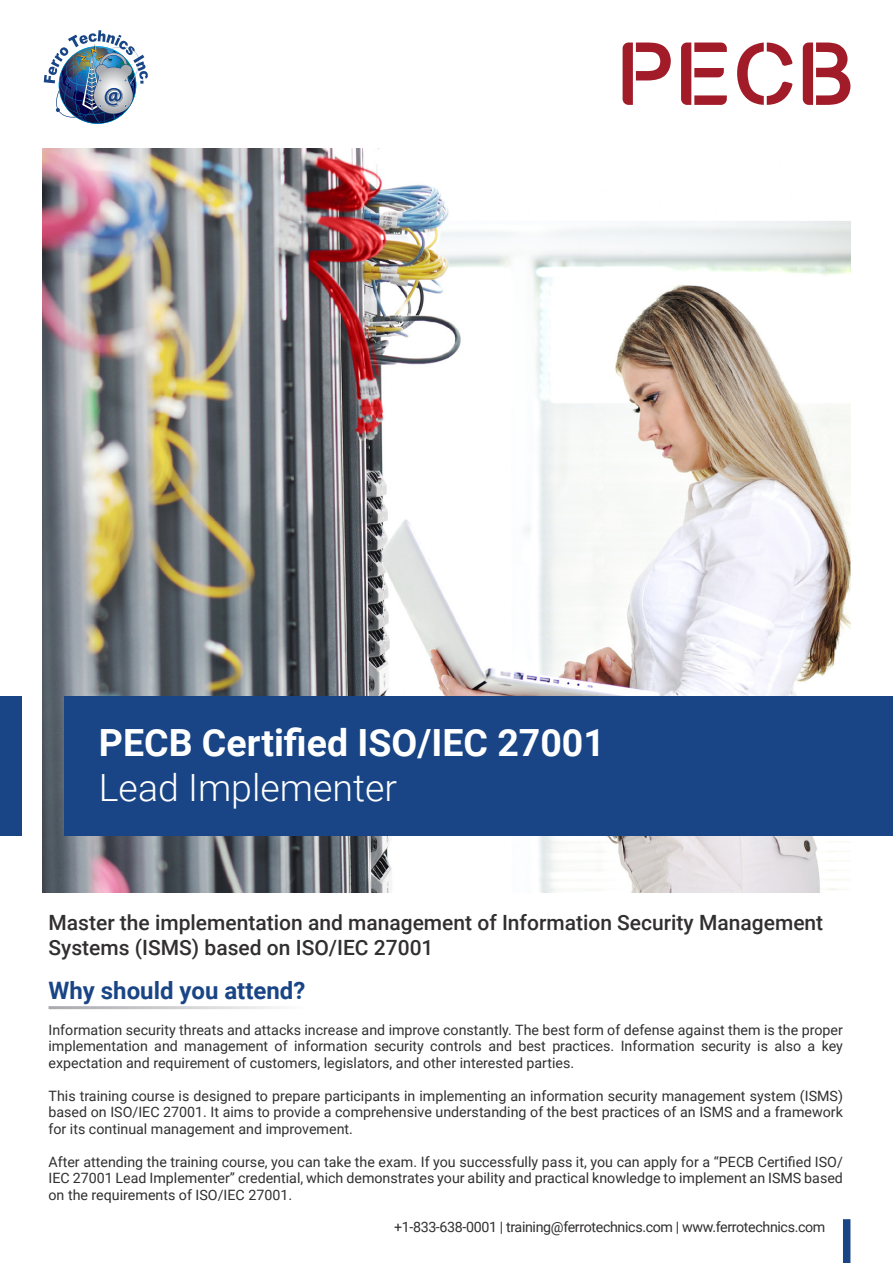
<style>
.page{position:relative;width:893px;height:1263px;background:#fff}
.page>*{position:absolute;margin:0;border:0;box-sizing:border-box;transform-origin:0 0}
.t1{font:700 37.5px "Roboto";color:#fff}
.t2{font:300 37.5px "Roboto";color:#fff}
.t3{font:700 24px "Roboto";color:#194586}
.t4{font:500 21px "Roboto";color:#312f30}
.Bullet_Points{font:14.25px/16.5px "Roboto";color:#312f30;text-align:justify}
.Bullet_Points-2{font:14.25px "Roboto";letter-spacing:-.025em;color:#312f30}
</style>
<div class="page">
<img style="left:43px;top:149px;width:807px;height:743px">
<div style="left:65px;top:696px;width:828px;height:139px;background:#194586"></div>
<div style="left:0;top:696px;width:21px;height:139px;background:#194586"></div>
<div style="left:843px;top:1219px;width:7px;height:44px;background:#194586"></div>
<svg style="left:623px;top:43px;width:48px;height:62px"></svg>
<svg style="left:681px;top:43px;width:46px;height:62px"></svg>
<svg style="left:737px;top:43px;width:55px;height:62px"></svg>
<svg style="left:803px;top:43px;width:47px;height:62px"></svg>
<img style="left:44px;top:30px;width:104px;height:94px">
<p class="t1" style="left:99px;top:717px;width:508px">PECB Certified ISO/IEC 27001</p>
<p class="t2" style="left:99px;top:762px;width:300px">Lead Implementer</p>
<p class="t4" style="left:49px;top:907px;width:776px">Master the implementation and management of Information Security Management</p>
<p class="t4" style="left:49px;top:932px;width:386px">Systems (ISMS) based on ISO/IEC 27001</p>
<p class="t3" style="left:49px;top:973px;width:258px">Why should you attend?</p>
<p class="Bullet_Points" style="left:49px;top:1021px;width:796px">Information security threats and attacks increase and improve constantly. The best form of defense against them is the proper implementation and management of information security controls and best practices. Information security is also a key expectation and requirement of customers, legislators, and other interested parties.</p>
<p class="Bullet_Points" style="left:49px;top:1087px;width:796px">This training course is designed to prepare participants in implementing an information security management system (ISMS) based on ISO/IEC 27001. It aims to provide a comprehensive understanding of the best practices of an ISMS and a framework for its continual management and improvement.</p>
<p class="Bullet_Points" style="left:49px;top:1153px;width:796px">After attending the training course, you can take the exam. If you successfully pass it, you can apply for a “PECB Certified ISO/ IEC 27001 Lead Implementer” credential, which demonstrates your ability and practical knowledge to implement an ISMS based on the requirements of ISO/IEC 27001.</p>
<p class="Bullet_Points-2" style="left:394px;top:1217px;width:433px">+1-833-638-0001 | training@ferrotechnics.com | www.ferrotechnics.com</p>
</div>
